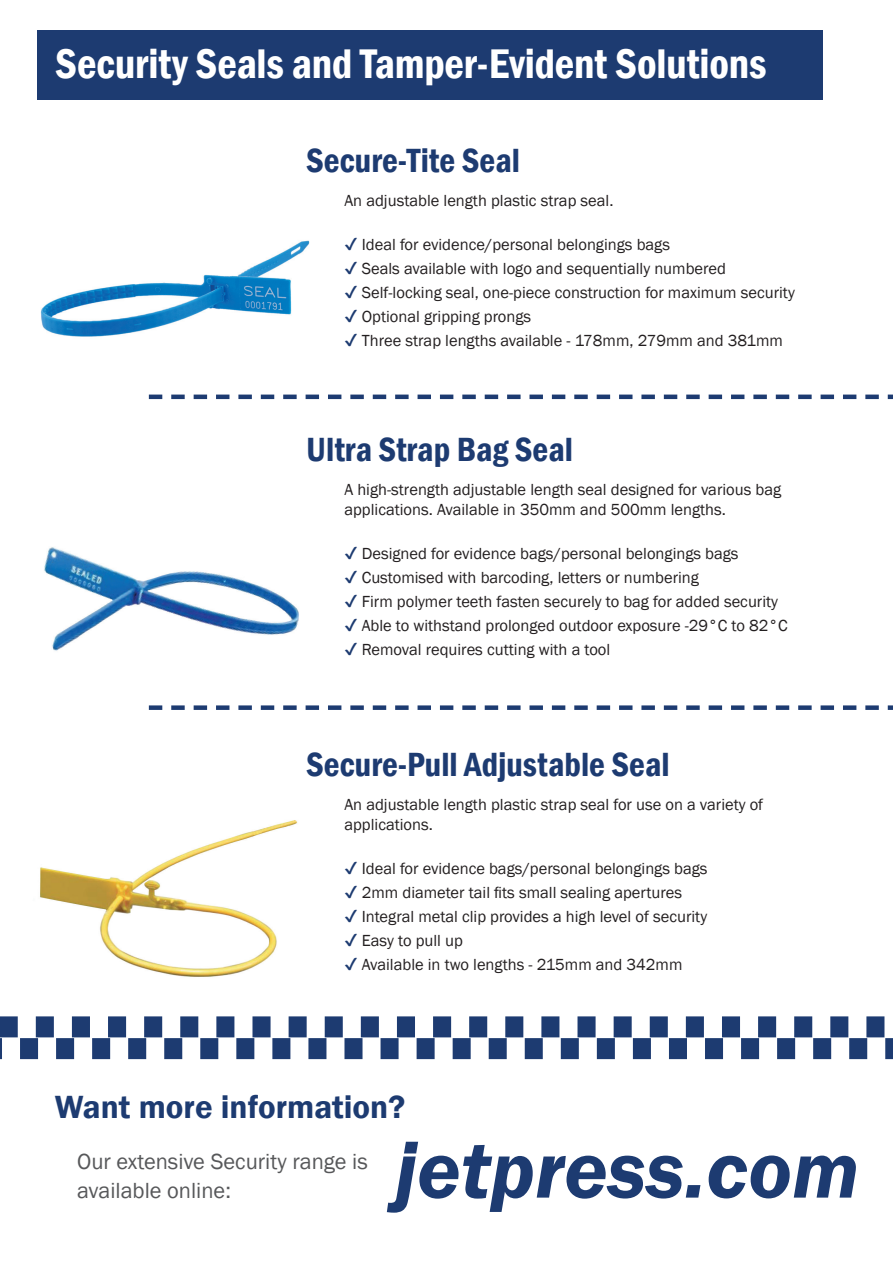
<style>
.page{position:relative;width:893px;height:1263px;background:#fff}
.page>*{position:absolute;margin:0;border:0;box-sizing:border-box;transform-origin:0 0}
.t1{font:italic 600 82.8px "Franklin Gothic";color:#1d3b71}
.t2{font:600 condensed 42.6px "Franklin Gothic";letter-spacing:-.005em;color:#fff}
.t3{font:600 condensed 34.5px "Franklin Gothic";color:#1d3b71}
.t4{font:600 33px "Franklin Gothic";color:#1d3b71}
.t5{font:22.5px/28.5px "Franklin Gothic";color:#57585a}
.t6{font:16.5px/19.8px "Franklin Gothic";color:#231f20}
.s1{color:#1d3b71}
</style>
<div class="page">
<div style="left:37px;top:30px;width:786px;height:69px;background:#1d3b71"></div>
<svg style="left:149px;top:395px;width:744px;height:4px"></svg>
<svg style="left:149px;top:705px;width:744px;height:5px"></svg>
<img style="left:41px;top:240px;width:269px;height:97px">
<img style="left:44px;top:547px;width:255px;height:104px">
<img style="left:40px;top:820px;width:258px;height:157px">
<svg style="left:0;top:1016px;width:893px;height:43px"></svg>
<h2 class="t2" style="left:55px;top:35px;width:713px">Security Seals and Tamper-Evident Solutions</h2>
<h3 class="t3" style="left:306px;top:137px;width:215px">Secure-Tite Seal</h3>
<p class="t6" style="left:344px;top:191px;width:271px">An adjustable length plastic strap seal.</p>
<p class="t6" style="left:344px;top:235px;width:327px"><span class="s1">✔</span> Ideal for evidence/personal belongings bags</p>
<p class="t6" style="left:344px;top:259px;width:383px"><span class="s1">✔</span> Seals available with logo and sequentially numbered</p>
<p class="t6" style="left:344px;top:283px;width:452px"><span class="s1">✔</span> Self-locking seal, one-piece construction for maximum security</p>
<p class="t6" style="left:344px;top:307px;width:188px"><span class="s1">✔</span> Optional gripping prongs</p>
<p class="t6" style="left:344px;top:331px;width:440px"><span class="s1">✔</span> Three strap lengths available - 178mm, 279mm and 381mm</p>
<h3 class="t3" style="left:306px;top:426px;width:268px">Ultra Strap Bag Seal</h3>
<p class="t6" style="left:344px;top:480px;width:438px">A high-strength adjustable length seal designed for various bag applications. Available in 350mm and 500mm lengths.</p>
<p class="t6" style="left:344px;top:544px;width:396px"><span class="s1">✔</span> Designed for evidence bags/personal belongings bags</p>
<p class="t6" style="left:344px;top:568px;width:356px"><span class="s1">✔</span> Customised with barcoding, letters or numbering</p>
<p class="t6" style="left:344px;top:592px;width:435px"><span class="s1">✔</span> Firm polymer teeth fasten securely to bag for added security</p>
<p class="t6" style="left:344px;top:616px;width:445px"><span class="s1">✔</span> Able to withstand prolonged outdoor exposure -29°C to 82°C</p>
<p class="t6" style="left:344px;top:640px;width:267px"><span class="s1">✔</span> Removal requires cutting with a tool</p>
<h3 class="t3" style="left:306px;top:741px;width:365px">Secure-Pull Adjustable Seal</h3>
<p class="t6" style="left:344px;top:795px;width:420px">An adjustable length plastic strap seal for use on a variety of applications.</p>
<p class="t6" style="left:344px;top:858px;width:365px"><span class="s1">✔</span> Ideal for evidence bags/personal belongings bags</p>
<p class="t6" style="left:344px;top:882px;width:339px"><span class="s1">✔</span> 2mm diameter tail fits small sealing apertures</p>
<p class="t6" style="left:344px;top:906px;width:364px"><span class="s1">✔</span> Integral metal clip provides a high level of security</p>
<p class="t6" style="left:344px;top:930px;width:120px"><span class="s1">✔</span> Easy to pull up</p>
<p class="t6" style="left:344px;top:954px;width:340px"><span class="s1">✔</span> Available in two lengths - 215mm and 342mm</p>
<h3 class="t4" style="left:55px;top:1087px;width:352px">Want more information?</h3>
<h3 class="t5" style="left:77px;top:1148px;width:292px">Our extensive Security range is available online:</h3>
<h1 class="t1" style="left:395px;top:1116px;width:466px">jetpress.com</h1>
</div>
